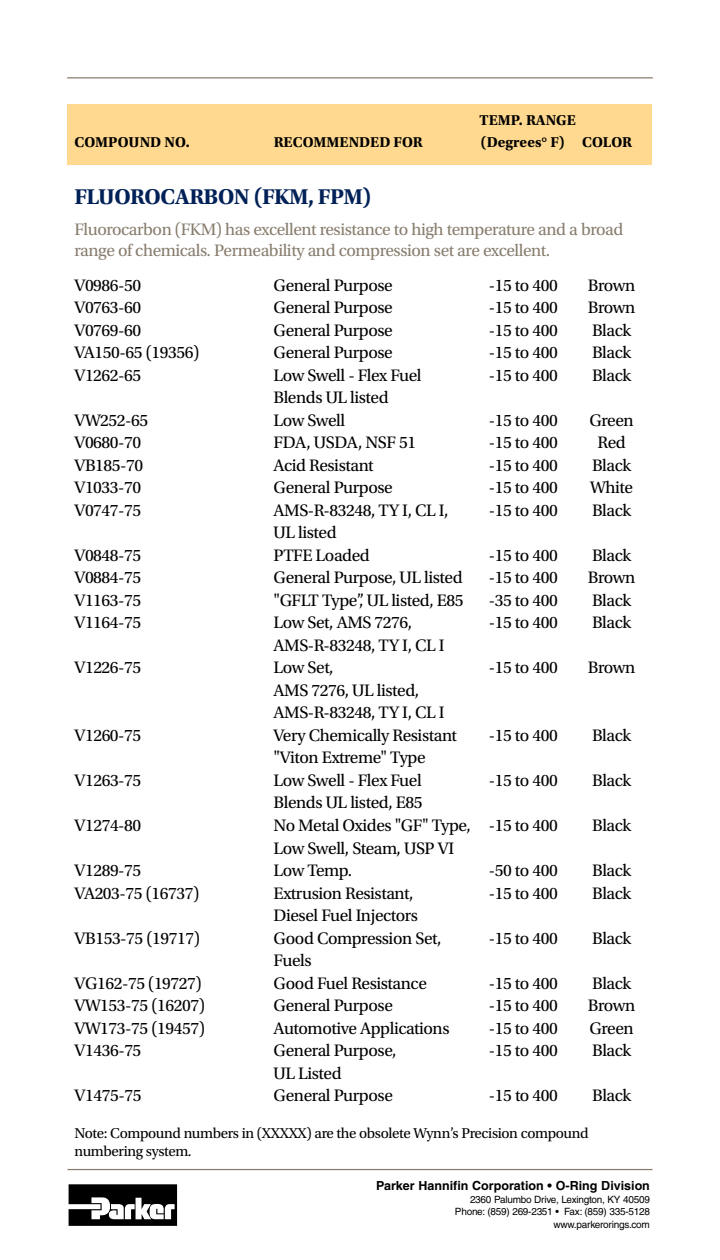
<style>
.page{position:relative;width:720px;height:1260px;background:#fff}
.page>*{position:absolute;margin:0;border:0;box-sizing:border-box;transform-origin:0 0}
.t1{font:700 22.5px "Utopia Std";letter-spacing:-.025em;color:#002157}
.t2{font:17.5px/22.5px "Utopia Std";letter-spacing:-.025em;color:#000}
.t3{font:17.5px/21px "Utopia Std";letter-spacing:-.025em;color:#887d6e}
.t4{font:15px/18px "Utopia Std";letter-spacing:-.025em;color:#000}
.t5{font:700 15px "Utopia Std";color:#000}
.t6{font:700 12.5px "Helvetica";color:#000}
.t7{font:10px/12.5px "Helvetica";letter-spacing:-.025em;color:#000;text-align:right}
</style>
<div class="page">
<svg style="left:69px;top:1184px;width:108px;height:42px"></svg>
<hr style="left:68px;top:1169px;width:584px;height:1px;background:#887d6d">
<hr style="left:67px;top:77px;width:586px;height:1px;background:#887d6d">
<div style="left:68px;top:105px;width:584px;height:60px;background:#ffd98f"></div>
<p class="t5" style="left:480px;top:111px;width:98px">TEMP. RANGE</p>
<p class="t5" style="left:74px;top:134px;width:117px">COMPOUND NO.</p>
<p class="t5" style="left:274px;top:134px;width:151px">RECOMMENDED FOR</p>
<p class="t5" style="left:481px;top:134px;width:153px">(Degrees° F) COLOR</p>
<p class="t1" style="left:74px;top:184px;width:299px">FLUOROCARBON (FKM, FPM)</p>
<p class="t3" style="left:74px;top:219px;width:551px">Fluorocarbon (FKM) has excellent resistance to high temperature and a broad range of chemicals. Permeability and compression set are excellent.</p>
<p class="t2" style="left:74px;top:274px;width:68px">V0986-50</p>
<p class="t2" style="left:274px;top:274px;width:121px">General Purpose</p>
<p class="t2" style="left:489px;top:274px;width:71px">-15 to 400</p>
<p class="t2" style="left:588px;top:274px;width:49px">Brown</p>
<p class="t2" style="left:75px;top:297px;width:68px">V0763-60</p>
<p class="t2" style="left:274px;top:297px;width:121px">General Purpose</p>
<p class="t2" style="left:489px;top:297px;width:71px">-15 to 400</p>
<p class="t2" style="left:588px;top:297px;width:49px">Brown</p>
<p class="t2" style="left:75px;top:319px;width:68px">V0769-60</p>
<p class="t2" style="left:274px;top:319px;width:121px">General Purpose</p>
<p class="t2" style="left:489px;top:319px;width:71px">-15 to 400</p>
<p class="t2" style="left:592px;top:319px;width:41px">Black</p>
<p class="t2" style="left:75px;top:342px;width:126px">VA150-65 (19356)</p>
<p class="t2" style="left:274px;top:342px;width:121px">General Purpose</p>
<p class="t2" style="left:489px;top:342px;width:71px">-15 to 400</p>
<p class="t2" style="left:592px;top:342px;width:41px">Black</p>
<p class="t2" style="left:74px;top:364px;width:68px">V1262-65</p>
<p class="t2" style="left:274px;top:364px;width:150px">Low Swell - Flex Fuel</p>
<p class="t2" style="left:489px;top:364px;width:71px">-15 to 400</p>
<p class="t2" style="left:592px;top:364px;width:41px">Black</p>
<p class="t2" style="left:274px;top:387px;width:117px">Blends UL listed</p>
<p class="t2" style="left:74px;top:409px;width:75px">VW252-65</p>
<p class="t2" style="left:274px;top:409px;width:73px">Low Swell</p>
<p class="t2" style="left:489px;top:409px;width:71px">-15 to 400</p>
<p class="t2" style="left:589px;top:409px;width:46px">Green</p>
<p class="t2" style="left:74px;top:432px;width:68px">V0680-70</p>
<p class="t2" style="left:274px;top:432px;width:144px">FDA, USDA, NSF 51</p>
<p class="t2" style="left:489px;top:432px;width:96px">-15 to 400 R</p>
<p class="t2" style="left:608px;top:432px;width:20px">ed</p>
<p class="t2" style="left:75px;top:454px;width:70px">VB185-70</p>
<p class="t2" style="left:274px;top:454px;width:102px">Acid Resistant</p>
<p class="t2" style="left:489px;top:454px;width:71px">-15 to 400</p>
<p class="t2" style="left:592px;top:454px;width:41px">Black</p>
<p class="t2" style="left:75px;top:477px;width:68px">V1033-70</p>
<p class="t2" style="left:274px;top:477px;width:121px">General Purpose</p>
<p class="t2" style="left:489px;top:477px;width:71px">-15 to 400</p>
<p class="t2" style="left:590px;top:477px;width:44px">White</p>
<p class="t2" style="left:75px;top:499px;width:68px">V0747-75</p>
<p class="t2" style="left:274px;top:499px;width:177px">AMS-R-83248, TY I, CL I,</p>
<p class="t2" style="left:489px;top:499px;width:71px">-15 to 400</p>
<p class="t2" style="left:592px;top:499px;width:41px">Black</p>
<p class="t2" style="left:274px;top:522px;width:65px">UL listed</p>
<p class="t2" style="left:75px;top:544px;width:68px">V0848-75</p>
<p class="t2" style="left:274px;top:544px;width:98px">PTFE Loaded</p>
<p class="t2" style="left:489px;top:544px;width:71px">-15 to 400</p>
<p class="t2" style="left:592px;top:544px;width:41px">Black</p>
<p class="t2" style="left:75px;top:567px;width:68px">V0884-75</p>
<p class="t2" style="left:274px;top:567px;width:191px">General Purpose, UL listed</p>
<p class="t2" style="left:489px;top:567px;width:71px">-15 to 400</p>
<p class="t2" style="left:588px;top:567px;width:49px">Brown</p>
<p class="t2" style="left:75px;top:589px;width:68px">V1163-75</p>
<p class="t2" style="left:274px;top:589px;width:192px">"GFLT Type”, UL listed, E85</p>
<p class="t2" style="left:489px;top:589px;width:71px">-35 to 400</p>
<p class="t2" style="left:592px;top:589px;width:41px">Black</p>
<p class="t2" style="left:75px;top:612px;width:68px">V1164-75</p>
<p class="t2" style="left:274px;top:612px;width:140px">Low Set, AMS 7276,</p>
<p class="t2" style="left:489px;top:612px;width:71px">-15 to 400</p>
<p class="t2" style="left:592px;top:612px;width:41px">Black</p>
<p class="t2" style="left:274px;top:634px;width:173px">AMS-R-83248, TY I, CL I</p>
<p class="t2" style="left:75px;top:657px;width:68px">V1226-75</p>
<p class="t2" style="left:274px;top:657px;width:62px">Low Set,</p>
<p class="t2" style="left:489px;top:657px;width:71px">-15 to 400</p>
<p class="t2" style="left:588px;top:657px;width:49px">Brown</p>
<p class="t2" style="left:274px;top:679px;width:173px">AMS 7276, UL listed,<br>AMS-R-83248, TY I, CL I</p>
<p class="t2" style="left:75px;top:724px;width:68px">V1260-75</p>
<p class="t2" style="left:274px;top:724px;width:185px">Very Chemically Resistant</p>
<p class="t2" style="left:489px;top:724px;width:71px">-15 to 400</p>
<p class="t2" style="left:592px;top:724px;width:41px">Black</p>
<p class="t2" style="left:274px;top:747px;width:154px">"Viton Extreme" Type</p>
<p class="t2" style="left:75px;top:769px;width:68px">V1263-75</p>
<p class="t2" style="left:274px;top:769px;width:150px">Low Swell - Flex Fuel</p>
<p class="t2" style="left:489px;top:769px;width:71px">-15 to 400</p>
<p class="t2" style="left:592px;top:769px;width:41px">Black</p>
<p class="t2" style="left:274px;top:792px;width:150px">Blends UL listed, E85</p>
<p class="t2" style="left:75px;top:814px;width:68px">V1274-80</p>
<p class="t2" style="left:274px;top:814px;width:286px">No Metal Oxides "GF" Type, -15 to 400</p>
<p class="t2" style="left:592px;top:814px;width:41px">Black</p>
<p class="t2" style="left:283px;top:837px;width:173px">ow Swell, Steam, USP VI</p>
<p class="t2" style="left:75px;top:859px;width:68px">V1289-75</p>
<p class="t2" style="left:274px;top:859px;width:80px">Low Temp.</p>
<p class="t2" style="left:489px;top:859px;width:71px">-50 to 400</p>
<p class="t2" style="left:592px;top:859px;width:41px">Black</p>
<p class="t2" style="left:75px;top:882px;width:126px">VA203-75 (16737)</p>
<p class="t2" style="left:274px;top:882px;width:141px">Extrusion Resistant,</p>
<p class="t2" style="left:489px;top:882px;width:71px">-15 to 400</p>
<p class="t2" style="left:592px;top:882px;width:41px">Black</p>
<p class="t2" style="left:274px;top:904px;width:146px">Diesel Fuel Injectors</p>
<p class="t2" style="left:75px;top:927px;width:127px">VB153-75 (19717)</p>
<p class="t2" style="left:274px;top:927px;width:169px">Good Compression Set,</p>
<p class="t2" style="left:489px;top:927px;width:71px">-15 to 400</p>
<p class="t2" style="left:592px;top:927px;width:41px">Black</p>
<p class="t2" style="left:274px;top:949px;width:40px">Fuels</p>
<p class="t2" style="left:75px;top:972px;width:129px">VG162-75 (19727)</p>
<p class="t2" style="left:274px;top:972px;width:155px">Good Fuel Resistance</p>
<p class="t2" style="left:489px;top:972px;width:71px">-15 to 400</p>
<p class="t2" style="left:592px;top:972px;width:41px">Black</p>
<p class="t2" style="left:75px;top:994px;width:132px">VW153-75 (16207)</p>
<p class="t2" style="left:274px;top:994px;width:121px">General Purpose</p>
<p class="t2" style="left:489px;top:994px;width:71px">-15 to 400</p>
<p class="t2" style="left:588px;top:994px;width:49px">Brown</p>
<p class="t2" style="left:75px;top:1017px;width:132px">VW173-75 (19457)</p>
<p class="t2" style="left:274px;top:1017px;width:177px">Automotive Applications</p>
<p class="t2" style="left:489px;top:1017px;width:71px">-15 to 400</p>
<p class="t2" style="left:590px;top:1017px;width:46px">Green</p>
<p class="t2" style="left:75px;top:1039px;width:68px">V1436-75</p>
<p class="t2" style="left:274px;top:1039px;width:124px">General Purpose,</p>
<p class="t2" style="left:489px;top:1039px;width:71px">-15 to 400</p>
<p class="t2" style="left:592px;top:1039px;width:41px">Black</p>
<p class="t2" style="left:274px;top:1062px;width:70px">UL Listed</p>
<p class="t2" style="left:75px;top:1084px;width:68px">V1475-75</p>
<p class="t2" style="left:274px;top:1084px;width:121px">General Purpose</p>
<p class="t2" style="left:489px;top:1084px;width:71px">-15 to 400</p>
<p class="t2" style="left:592px;top:1084px;width:41px">Black</p>
<p class="t4" style="left:74px;top:1125px;width:516px">Note: Compound numbers in (XXXXX) are the obsolete Wynn’s Precision compound numbering system.</p>
<p class="t6" style="left:376px;top:1178px;width:275px">Parker Hannifin Corporation • O-Ring Division</p>
<p class="t7" style="left:455px;top:1193px;width:196px">2360 Palumbo Drive, Lexington, KY 40509<br>Phone: (859) 269-2351 • Fax: (859) 335-5128 www.parkerorings.com</p>
</div>
